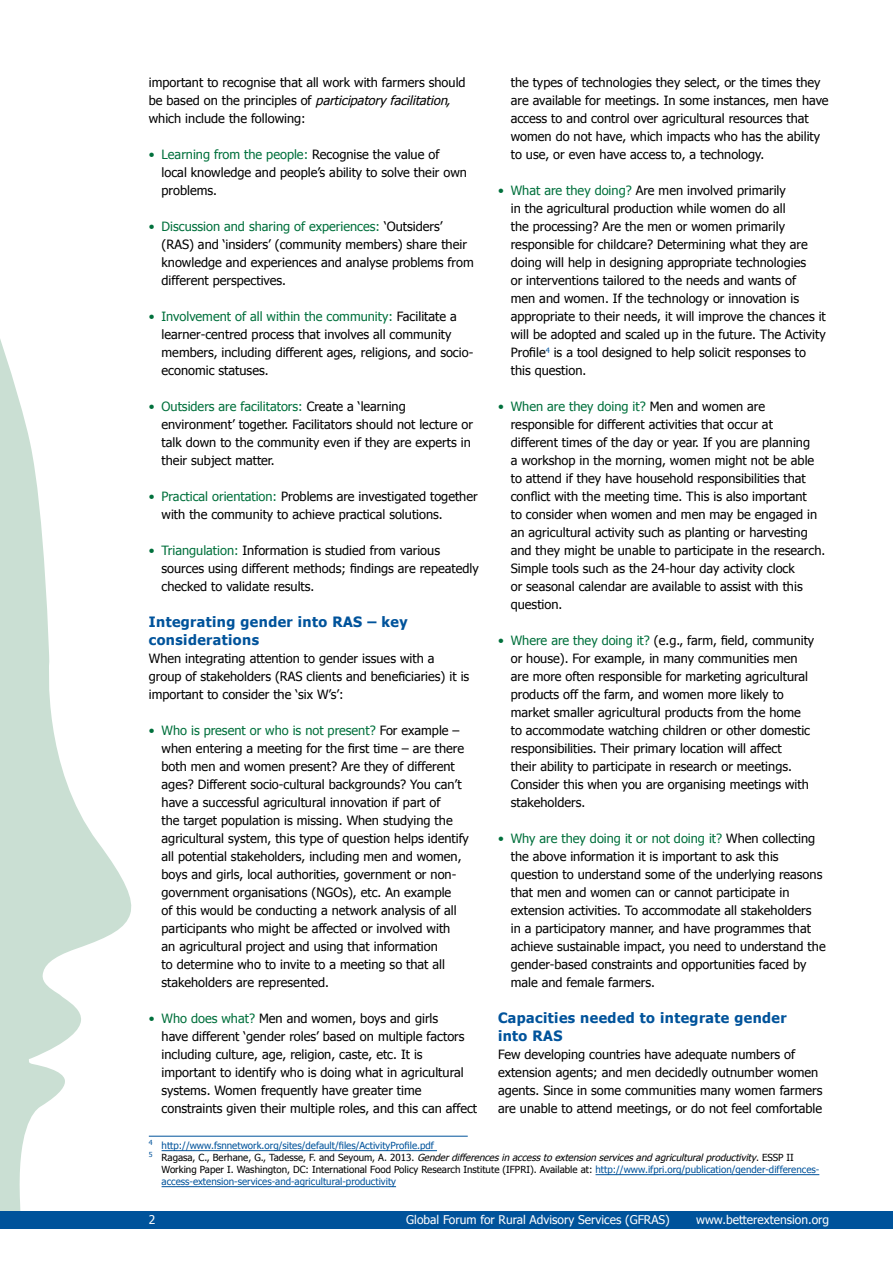
<style>
.page{position:relative;width:893px;height:1263px;background:#fff}
.page>*{position:absolute;margin:0;border:0;box-sizing:border-box;transform-origin:0 0}
._06_tussenkop_1_head{font:700 14.25px/18px "Tahoma";letter-spacing:.03em;color:#00539b}
._05_platte_tekst_bod{font:12.75px/18px "Tahoma";color:#000}
.t1{font:12px "Tahoma";color:#fff}
.footnote{font:9.75px/12px "Tahoma";color:#000}
.footnote-2{font:9.75px "Tahoma";color:#00539b}
.s1{font-style:italic}
.s2{color:#00703c}
.s3{color:#00539b}
</style>
<div class="page">
<svg style="left:0;top:339px;width:135px;height:873px"></svg>
<div style="left:0;top:1212px;width:893px;height:17px;background:#00539b"></div>
<hr style="left:149px;top:1136px;width:319px;height:1px;background:#00539b">
<hr style="left:162px;top:1150px;width:275px;height:1px;background:#00539b">
<hr style="left:595px;top:1174px;width:224px;height:1px;background:#00539b">
<hr style="left:162px;top:1186px;width:234px;height:1px;background:#00539b">
<p class="_05_platte_tekst_bod" style="left:149px;top:73px;width:318px">important to recognise that all work with farmers should b e b a s e d o n t h e p r i n c i p l e s o f <span class="s1">participatory facilitation</span><span class="s1">, </span>which include the following:</p>
<p class="_05_platte_tekst_bod" style="left:162px;top:145px;width:307px;text-indent:-13px"><span class="s2">• Learning from the people:</span> Recognise the value of local knowledge and people’s ability to solve their own problems.</p>
<p class="_05_platte_tekst_bod" style="left:162px;top:217px;width:314px;text-indent:-13px"><span class="s2">• Discussion and sharing of experiences:</span> ‘Outsiders’ (RAS) and ‘insiders’ (community members) share their knowledge and experiences and analyse problems from different perspectives.</p>
<p class="_05_platte_tekst_bod" style="left:162px;top:307px;width:313px;text-indent:-13px"><span class="s2">• Involvement of all within the community:</span> Facilitate a learner-centred process that involves all community members, including different ages, religions, and socio&shy;economic statuses.</p>
<p class="_05_platte_tekst_bod" style="left:162px;top:397px;width:313px;text-indent:-13px"><span class="s2">• Outsiders are facilitators:</span> Create a ‘learning environment’ together. Facilitators should not lecture or talk down to the community even if they are experts in their subject matter.</p>
<p class="_05_platte_tekst_bod" style="left:162px;top:487px;width:318px;text-indent:-13px"><span class="s2">• Practical orientation:</span> Problems are investigated together with the community to achieve practical solutions.</p>
<p class="_05_platte_tekst_bod" style="left:162px;top:541px;width:319px;text-indent:-13px"><span class="s2">• Triangulation:</span> Information is studied from various sources using different methods; findings are repeatedly checked to validate results.</p>
<p class="_06_tussenkop_1_head" style="left:149px;top:612px;width:260px">Integrating gender into RAS – key considerations</p>
<p class="_05_platte_tekst_bod" style="left:149px;top:649px;width:322px">When integrating attention to gender issues with a group of stakeholders (RAS clients and beneficiaries) it is important to consider the ‘six W’s’:</p>
<p class="_05_platte_tekst_bod" style="left:162px;top:721px;width:309px;text-indent:-13px"><span class="s2">• Who is present or who is not present?</span> For example – when entering a meeting for the first time – are there both men and women present? Are they of different ages? Different socio-cultural backgrounds? You can’t have a successful agricultural innovation if part of<br>the target population is missing. When studying the agricultural system, this type of question helps identify all potential stakeholders, including men and women, boys and girls, local authorities, government or non&shy;government organisations (NGOs), etc. An example<br>of this would be conducting a network analysis of all participants who might be affected or involved with<br>an agricultural project and using that information<br>to determine who to invite to a meeting so that all stakeholders are represented.</p>
<p class="_05_platte_tekst_bod" style="left:162px;top:1009px;width:317px;text-indent:-13px"><span class="s2">• Who does what?</span> Men and women, boys and girls<br>have different ‘gender roles’ based on multiple factors including culture, age, religion, caste, etc. It is important to identify who is doing what in agricultural systems. Women frequently have greater time constraints given their multiple roles, and this can affect</p>
<p class="_05_platte_tekst_bod" style="left:511px;top:73px;width:319px">the types of technologies they select, or the times they are available for meetings. In some instances, men have access to and control over agricultural resources that women do not have, which impacts who has the ability to use, or even have access to, a technology.</p>
<p class="_05_platte_tekst_bod" style="left:511px;top:181px;width:317px;text-indent:-13px"><span class="s2">• What are they doing?</span> Are men involved primarily<br>in the agricultural production while women do all<br>the processing? Are the men or women primarily responsible for childcare? Determining what they are doing will help in designing appropriate technologies<br>or interventions tailored to the needs and wants of<br>men and women. If the technology or innovation is appropriate to their needs, it will improve the chances it will be adopted and scaled up in the future. The Activity Profile<sup>4</sup> is a tool designed to help solicit responses to this question.</p>
<p class="_05_platte_tekst_bod" style="left:511px;top:397px;width:316px;text-indent:-13px"><span class="s2">• When are they doing it?</span> Men and women are responsible for different activities that occur at<br>different times of the day or year. If you are planning<br>a workshop in the morning, women might not be able to attend if they have household responsibilities that conflict with the meeting time. This is also important<br>to consider when women and men may be engaged in an agricultural activity such as planting or harvesting and they might be unable to participate in the research.<br>Simple tools such as the 24-hour day activity clock<br>or seasonal calendar are available to assist with this question.</p>
<p class="_05_platte_tekst_bod" style="left:511px;top:631px;width:305px;text-indent:-13px"><span class="s2">• Where are they doing it?</span> (e.g., farm, field, community or house). For example, in many communities men are more often responsible for marketing agricultural products off the farm, and women more likely to market smaller agricultural products from the home to accommodate watching children or other domestic responsibilities. Their primary location will affect<br>their ability to participate in research or meetings.<br>Consider this when you are organising meetings with stakeholders.</p>
<p class="_05_platte_tekst_bod" style="left:511px;top:829px;width:316px;text-indent:-13px"><span class="s2">• Why are they doing it or not doing it?</span> When collecting the above information it is important to ask this question to understand some of the underlying reasons that men and women can or cannot participate in extension activities. To accommodate all stakeholders<br>in a participatory manner, and have programmes that achieve sustainable impact, you need to understand the gender-based constraints and opportunities faced by male and female farmers.</p>
<p class="_06_tussenkop_1_head" style="left:498px;top:1008px;width:290px">Capacities needed to integrate gender into RAS</p>
<p class="_05_platte_tekst_bod" style="left:498px;top:1045px;width:326px">Few developing countries have adequate numbers of extension agents; and men decidedly outnumber women agents. Since in some communities many women farmers are unable to attend meetings, or do not feel comfortable</p>
<p class="footnote-2" style="left:149px;top:1139px;width:287px"><sup>4</sup> http://www.fsnnetwork.org/sites/default/files/ActivityProfile.pdf</p>
<p class="footnote" style="left:162px;top:1151px;width:659px;text-indent:-13px"><sup>5</sup> R a g a s a , C . , B e r h a n e , G . , Ta d e s s e , F. a n d S e y o u m , A . 2 0 1 3 . <span class="s1">Genderdifferencesin accessto extension servicesand agriculturalproductivity</span>. E S S P I I<br>Working Paper I. Washington, DC: International Food Policy Research Institute (IFPRI). Available at: <span class="s3">http://www.ifpri.org/publication/gender-differences&shy;access-extension-services-and-agricultural-productivity</span></p>
<p class="t1" style="left:149px;top:1211px;width:8px">2</p>
<p class="t1" style="left:406px;top:1211px;width:265px">Global Forum for Rural Advisory Services (GFRAS)</p>
<p class="t1" style="left:696px;top:1211px;width:135px">www.betterextension.org</p>
</div>
